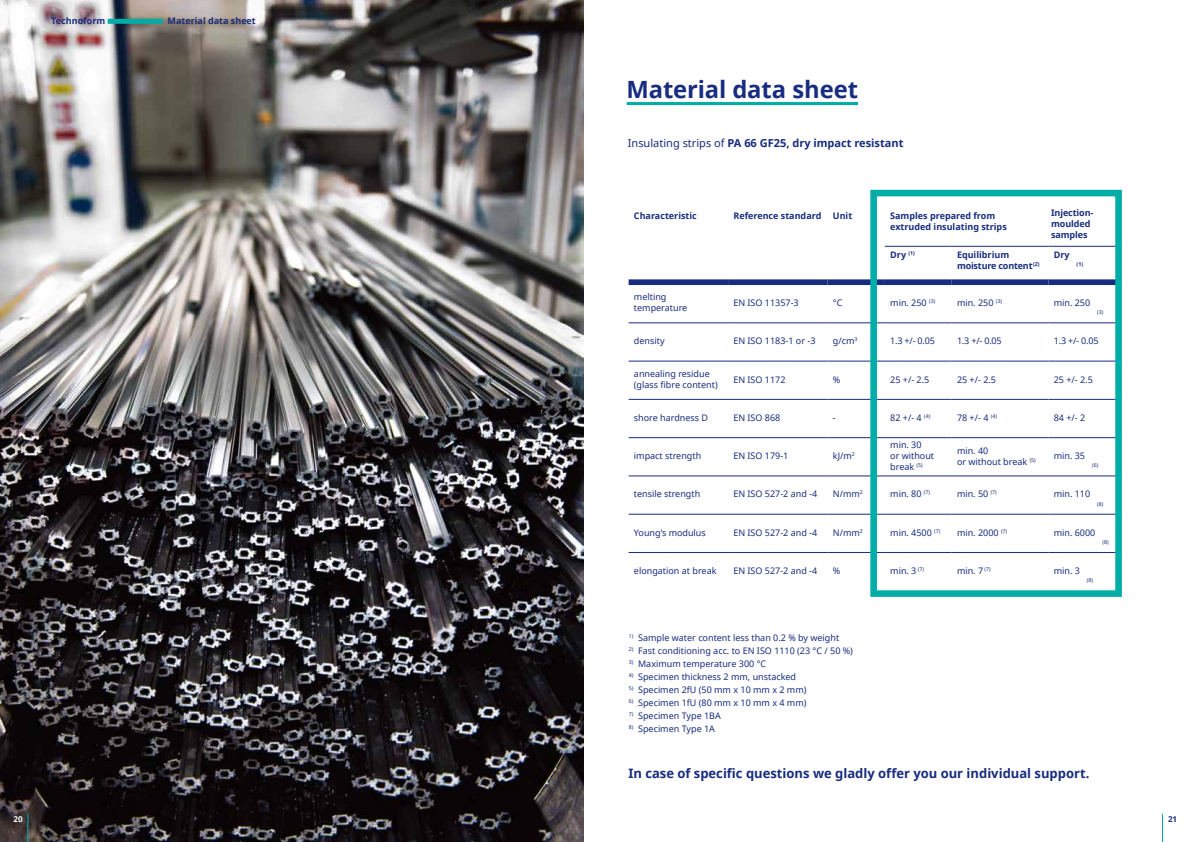
<style>
.page{position:relative;width:1191px;height:842px;background:#fff}
.page>*{position:absolute;margin:0;border:0;box-sizing:border-box;transform-origin:0 0}
.t1{font:700 23.8px "Noto Sans";letter-spacing:-.005em;color:#182d80}
.t2{font:700 13px "Noto Sans";color:#182d80}
.t3{font:700 11px "Noto Sans";color:#182d80}
.t4{font:9px/11px "Noto Sans";color:#182d80}
.t5{font:700 9px/11px "Noto Sans";color:#182d80}
.t6{font:700 9px/11px "Noto Sans";letter-spacing:-.02em;color:#182d80}
.t7{font:700 8px "Noto Sans";color:#fff}
.t8{font:700 8px "Noto Sans";color:#182d80}
.t9{font:5.2px "Noto Sans";color:#182d80}
.t10{font:700 5.2px "Noto Sans";color:#182d80}
.s1{font-weight:400}
</style>
<div class="page">
<img style="left:0;top:0;width:583px;height:842px">
<div style="left:108px;top:19px;width:55px;height:5px;background:#00aea7"></div>
<svg style="left:1162px;top:814px;width:1px;height:28px"></svg>
<svg style="left:28px;top:814px;width:1px;height:28px"></svg>
<div style="left:628px;top:279px;width:100px;height:6px;background:#182d80"></div>
<div style="left:728px;top:279px;width:99px;height:6px;background:#182d80"></div>
<div style="left:827px;top:279px;width:58px;height:6px;background:#182d80"></div>
<hr style="left:885px;top:246px;width:66px;height:1px;background:#182d80">
<div style="left:885px;top:279px;width:66px;height:6px;background:#182d80"></div>
<hr style="left:951px;top:246px;width:97px;height:1px;background:#182d80">
<div style="left:951px;top:279px;width:97px;height:6px;background:#182d80"></div>
<hr style="left:1048px;top:246px;width:73px;height:1px;background:#182d80">
<div style="left:1048px;top:279px;width:73px;height:6px;background:#182d80"></div>
<hr style="left:628px;top:322px;width:100px;height:1px;background:#182d80">
<hr style="left:728px;top:322px;width:99px;height:1px;background:#182d80">
<hr style="left:827px;top:322px;width:58px;height:1px;background:#182d80">
<hr style="left:885px;top:322px;width:66px;height:1px;background:#182d80">
<hr style="left:951px;top:322px;width:97px;height:1px;background:#182d80">
<hr style="left:1048px;top:322px;width:73px;height:1px;background:#182d80">
<hr style="left:628px;top:361px;width:100px;height:1px;background:#182d80">
<hr style="left:728px;top:361px;width:99px;height:1px;background:#182d80">
<hr style="left:827px;top:361px;width:58px;height:1px;background:#182d80">
<hr style="left:885px;top:361px;width:66px;height:1px;background:#182d80">
<hr style="left:951px;top:361px;width:97px;height:1px;background:#182d80">
<hr style="left:1048px;top:361px;width:73px;height:1px;background:#182d80">
<hr style="left:628px;top:399px;width:100px;height:1px;background:#182d80">
<hr style="left:728px;top:399px;width:99px;height:1px;background:#182d80">
<hr style="left:827px;top:399px;width:58px;height:1px;background:#182d80">
<hr style="left:885px;top:399px;width:66px;height:1px;background:#182d80">
<hr style="left:951px;top:399px;width:97px;height:1px;background:#182d80">
<hr style="left:1048px;top:399px;width:73px;height:1px;background:#182d80">
<hr style="left:628px;top:437px;width:100px;height:1px;background:#182d80">
<hr style="left:728px;top:437px;width:99px;height:1px;background:#182d80">
<hr style="left:827px;top:437px;width:58px;height:1px;background:#182d80">
<hr style="left:885px;top:437px;width:66px;height:1px;background:#182d80">
<hr style="left:951px;top:437px;width:97px;height:1px;background:#182d80">
<hr style="left:1048px;top:437px;width:73px;height:1px;background:#182d80">
<hr style="left:628px;top:475px;width:100px;height:1px;background:#182d80">
<hr style="left:728px;top:475px;width:99px;height:1px;background:#182d80">
<hr style="left:827px;top:475px;width:58px;height:1px;background:#182d80">
<hr style="left:885px;top:475px;width:66px;height:1px;background:#182d80">
<hr style="left:951px;top:475px;width:97px;height:1px;background:#182d80">
<hr style="left:1048px;top:475px;width:73px;height:1px;background:#182d80">
<hr style="left:628px;top:514px;width:100px;height:1px;background:#182d80">
<hr style="left:728px;top:514px;width:99px;height:1px;background:#182d80">
<hr style="left:827px;top:514px;width:58px;height:1px;background:#182d80">
<hr style="left:885px;top:514px;width:66px;height:1px;background:#182d80">
<hr style="left:951px;top:514px;width:97px;height:1px;background:#182d80">
<hr style="left:1048px;top:514px;width:73px;height:1px;background:#182d80">
<hr style="left:628px;top:552px;width:100px;height:1px;background:#182d80">
<hr style="left:728px;top:552px;width:99px;height:1px;background:#182d80">
<hr style="left:827px;top:552px;width:58px;height:1px;background:#182d80">
<hr style="left:885px;top:552px;width:66px;height:1px;background:#182d80">
<hr style="left:951px;top:552px;width:97px;height:1px;background:#182d80">
<hr style="left:1048px;top:552px;width:73px;height:1px;background:#182d80">
<div style="left:870px;top:190px;width:251px;height:407px;border:7px solid #00aea7"></div>
<hr style="left:626px;top:102px;width:232px;height:3px;background:#00aea7">
<p class="t5" style="left:51px;top:15px;width:56px">Technoform</p>
<p class="t5" style="left:168px;top:15px;width:90px">Material data sheet</p>
<h1 class="t1" style="left:626px;top:72px;width:233px">Material data sheet</h1>
<p class="t3" style="left:628px;top:136px;width:277px"><span class="s1">Insulating strips of</span> PA 66 GF25, dry impact resistant</p>
<p class="t5" style="left:634px;top:210px;width:64px">Characteristic</p>
<p class="t5" style="left:733px;top:210px;width:89px">Reference standard</p>
<p class="t5" style="left:833px;top:210px;width:21px">Unit</p>
<p class="t5" style="left:890px;top:210px;width:118px">Samples prepared from extruded insulating strips</p>
<p class="t5" style="left:1051px;top:207px;width:44px">Injection&shy;moulded samples</p>
<p class="t5" style="left:890px;top:249px;width:26px">Dry <sup>(1)</sup></p>
<p class="t6" style="left:957px;top:249px;width:84px">Equilibrium moisture content<sup>(2)</sup></p>
<p class="t5" style="left:1053px;top:249px;width:17px">Dry</p>
<p class="t10" style="left:1076px;top:261px;width:8px">(1)</p>
<p class="t4" style="left:634px;top:291px;width:55px">melting temperature</p>
<p class="t4" style="left:733px;top:297px;width:67px">EN ISO 11357-3</p>
<p class="t4" style="left:833px;top:297px;width:11px">°C</p>
<p class="t4" style="left:890px;top:297px;width:46px">min. 250 <sup>(3)</sup></p>
<p class="t4" style="left:957px;top:297px;width:46px">min. 250 <sup>(3)</sup></p>
<p class="t4" style="left:1053px;top:297px;width:38px">min. 250</p>
<p class="t9" style="left:1097px;top:309px;width:8px">(3)</p>
<p class="t4" style="left:634px;top:335px;width:32px">density</p>
<p class="t4" style="left:733px;top:335px;width:84px">EN ISO 1183-1 or -3</p>
<p class="t4" style="left:833px;top:335px;width:26px">g/cm<sup>3</sup></p>
<p class="t4" style="left:890px;top:335px;width:46px">1.3 +/- 0.05</p>
<p class="t4" style="left:957px;top:335px;width:46px">1.3 +/- 0.05</p>
<p class="t4" style="left:1053px;top:335px;width:46px">1.3 +/- 0.05</p>
<p class="t4" style="left:634px;top:368px;width:85px">annealing residue (glass fibre content)</p>
<p class="t4" style="left:733px;top:374px;width:54px">EN ISO 1172</p>
<p class="t4" style="left:833px;top:374px;width:9px">%</p>
<p class="t4" style="left:890px;top:374px;width:41px">25 +/- 2.5</p>
<p class="t4" style="left:957px;top:374px;width:41px">25 +/- 2.5</p>
<p class="t4" style="left:1053px;top:374px;width:41px">25 +/- 2.5</p>
<p class="t4" style="left:634px;top:412px;width:76px">shore hardness D</p>
<p class="t4" style="left:733px;top:412px;width:48px">EN ISO 868</p>
<p class="t4" style="left:833px;top:412px;width:4px">-</p>
<p class="t4" style="left:890px;top:412px;width:42px">82 +/- 4 <sup>(4)</sup></p>
<p class="t4" style="left:957px;top:412px;width:42px">78 +/- 4 <sup>(4)</sup></p>
<p class="t4" style="left:1053px;top:412px;width:33px">84 +/- 2</p>
<p class="t4" style="left:634px;top:450px;width:69px">impact strength</p>
<p class="t4" style="left:733px;top:450px;width:57px">EN ISO 179-1</p>
<p class="t4" style="left:833px;top:450px;width:24px">kJ/m<sup>2</sup></p>
<p class="t4" style="left:890px;top:439px;width:45px">min. 30<br>or without break <sup>(5)</sup></p>
<p class="t4" style="left:957px;top:445px;width:80px">min. 40<br>or without break <sup>(5)</sup></p>
<p class="t4" style="left:1053px;top:450px;width:33px">min. 35</p>
<p class="t9" style="left:1092px;top:462px;width:8px">(6)</p>
<p class="t4" style="left:634px;top:488px;width:68px">tensile strength</p>
<p class="t4" style="left:733px;top:488px;width:85px">EN ISO 527-2 and -4</p>
<p class="t4" style="left:833px;top:488px;width:32px">N/mm<sup>2</sup></p>
<p class="t4" style="left:890px;top:488px;width:41px">min. 80 <sup>(7)</sup></p>
<p class="t4" style="left:957px;top:488px;width:41px">min. 50 <sup>(7)</sup></p>
<p class="t4" style="left:1053px;top:488px;width:38px">min. 110</p>
<p class="t9" style="left:1097px;top:500px;width:8px">(8)</p>
<p class="t4" style="left:634px;top:527px;width:73px">Young‘s modulus</p>
<p class="t4" style="left:733px;top:527px;width:85px">EN ISO 527-2 and -4</p>
<p class="t4" style="left:833px;top:527px;width:32px">N/mm<sup>2</sup></p>
<p class="t4" style="left:890px;top:527px;width:52px">min. 4500 <sup>(7)</sup></p>
<p class="t4" style="left:957px;top:527px;width:52px">min. 2000 <sup>(7)</sup></p>
<p class="t4" style="left:1053px;top:527px;width:43px">min. 6000</p>
<p class="t4" style="left:634px;top:565px;width:84px">elongation at break</p>
<p class="t4" style="left:733px;top:565px;width:85px">EN ISO 527-2 and -4</p>
<p class="t4" style="left:833px;top:565px;width:9px">%</p>
<p class="t4" style="left:890px;top:565px;width:35px">min. 3 <sup>(7)</sup></p>
<p class="t4" style="left:957px;top:565px;width:35px">min. 7 <sup>(7)</sup></p>
<p class="t4" style="left:1053px;top:565px;width:28px">min. 3</p>
<p class="t9" style="left:1087px;top:577px;width:8px">(8)</p>
<p class="t9" style="left:1102px;top:538px;width:8px">(8)</p>
<p class="t4" style="left:628px;top:632px;width:212px"><sup>1)</sup> Sample water content less than 0.2 % by weight</p>
<p class="t4" style="left:628px;top:645px;width:226px"><sup>2)</sup> Fast conditioning acc. to EN ISO 1110 (23 °C / 50 %)</p>
<p class="t4" style="left:628px;top:658px;width:139px"><sup>3)</sup> Maximum temperature 300 °C</p>
<p class="t4" style="left:628px;top:671px;width:169px"><sup>4)</sup> Specimen thickness 2 mm, unstacked</p>
<p class="t4" style="left:628px;top:684px;width:179px"><sup>5)</sup> Specimen 2fU (50 mm x 10 mm x 2 mm)</p>
<p class="t4" style="left:628px;top:697px;width:179px"><sup>6)</sup> Specimen 1fU (80 mm x 10 mm x 4 mm)</p>
<p class="t4" style="left:628px;top:710px;width:94px"><sup>7)</sup> Specimen Type 1BA</p>
<p class="t4" style="left:628px;top:723px;width:88px"><sup>8)</sup> Specimen Type 1A</p>
<h2 class="t2" style="left:628px;top:764px;width:462px">In case of specific questions we gladly offer you our individual support.</h2>
<p class="t7" style="left:14px;top:814px;width:11px">20</p>
<p class="t8" style="left:1168px;top:814px;width:11px">21</p>
</div>
